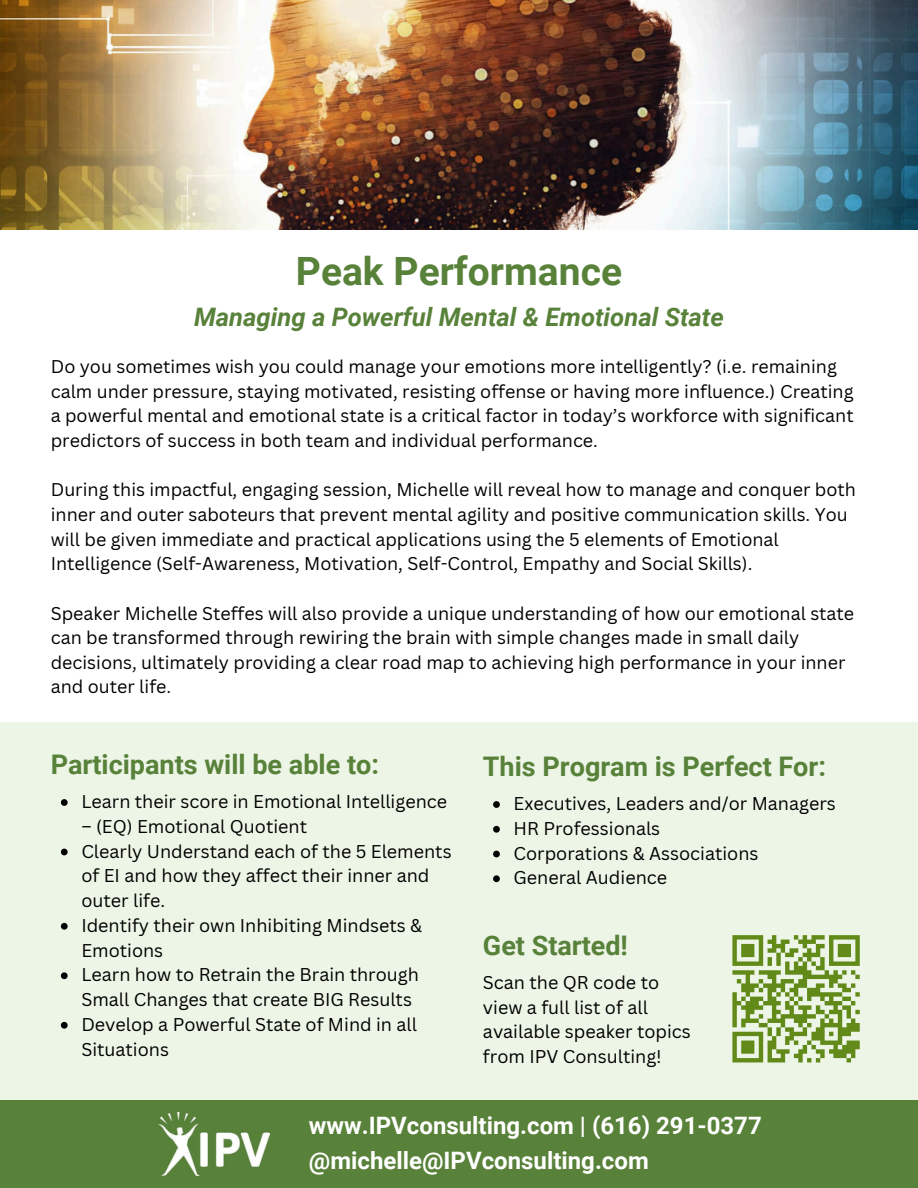
<style>
.page{position:relative;width:918px;height:1188px;background:#fff}
.page>*{position:absolute;margin:0;border:0;box-sizing:border-box;transform-origin:0 0}
.t1{font:700 39px "Roboto";color:#588139}
.t2{font:700 27px "Roboto";color:#588139}
.t3{font:italic 700 25.5px "Roboto";color:#588139}
.t4{font:700 24px "Roboto";color:#fff}
.t5{font:18px/24.6px "Canva Sans";color:#000}
</style>
<div class="page">
<img style="left:0;top:0;width:918px;height:230px">
<div style="left:0;top:722px;width:918px;height:381px;background:#ecf5e6"></div>
<div style="left:0;top:1101px;width:918px;height:87px;background:#588139"></div>
<img style="left:158px;top:1112px;width:112px;height:63px">
<svg style="left:732px;top:935px;width:128px;height:127px"></svg>
<svg style="left:61px;top:799px;width:7px;height:7px"></svg>
<svg style="left:61px;top:849px;width:7px;height:6px"></svg>
<svg style="left:61px;top:923px;width:7px;height:7px"></svg>
<svg style="left:61px;top:972px;width:7px;height:7px"></svg>
<svg style="left:61px;top:1022px;width:7px;height:7px"></svg>
<svg style="left:493px;top:801px;width:7px;height:7px"></svg>
<svg style="left:493px;top:826px;width:7px;height:7px"></svg>
<svg style="left:493px;top:851px;width:7px;height:6px"></svg>
<svg style="left:493px;top:875px;width:7px;height:7px"></svg>
<p class="t1" style="left:296px;top:249px;width:328px">Peak Performance</p>
<p class="t3" style="left:194px;top:302px;width:531px">Managing a Powerful Mental &amp; Emotional State</p>
<p class="t5" style="left:51px;top:354px;width:804px">Do you sometimes wish you could manage your emotions more intelligently? (i.e. remaining calm under pressure, staying motivated, resisting offense or having more influence.) Creating a powerful mental and emotional state is a critical factor in today’s workforce with significant predictors of success in both team and individual performance.</p>
<h1 class="t5" style="left:51px;top:477px;width:807px">During this impactful, engaging session, Michelle will reveal how to manage and conquer both inner and outer saboteurs that prevent mental agility and positive communication skills. You will be given immediate and practical applications using the 5 elements of Emotional Intelligence (Self-Awareness, Motivation, Self-Control, Empathy and Social Skills).</h1>
<p class="t5" style="left:51px;top:600px;width:805px">Speaker Michelle Steffes will also provide a unique understanding of how our emotional state can be transformed through rewiring the brain with simple changes made in small daily decisions, ultimately providing a clear road map to achieving high performance in your inner and outer life.</p>
<p class="t2" style="left:51px;top:749px;width:330px">Participants will be able to:</p>
<p class="t5" style="left:81px;top:789px;width:367px">Learn their score in Emotional Intelligence</p>
<p class="t5" style="left:81px;top:814px;width:227px">– (EQ) Emotional Quotient</p>
<p class="t5" style="left:81px;top:838px;width:372px">Clearly Understand each of the 5 Elements of EI and how they affect their inner and outer life.</p>
<p class="t5" style="left:81px;top:913px;width:342px">Identify their own Inhibiting Mindsets &amp;<br>Emotions</p>
<h1 class="t5" style="left:81px;top:962px;width:339px">Learn how to Retrain the Brain through<br>Small Changes that create BIG Results</h1>
<p class="t5" style="left:81px;top:1012px;width:337px">Develop a Powerful State of Mind in all<br>Situations</p>
<p class="t2" style="left:483px;top:751px;width:344px">This Program is Perfect For:</p>
<p class="t5" style="left:514px;top:791px;width:324px">Executives, Leaders and/or Managers</p>
<p class="t5" style="left:514px;top:816px;width:148px">HR Professionals</p>
<h1 class="t5" style="left:514px;top:840px;width:246px">Corporations &amp; Associations</h1>
<p class="t5" style="left:514px;top:865px;width:155px">General Audience</p>
<h2 class="t2" style="left:483px;top:930px;width:146px">Get Started!</h2>
<p class="t5" style="left:483px;top:970px;width:178px">Scan the QR code to</p>
<p class="t5" style="left:483px;top:994px;width:166px">view a full list of all</p>
<p class="t5" style="left:483px;top:1019px;width:209px">available speaker topics</p>
<p class="t5" style="left:483px;top:1044px;width:180px">from IPV Consulting!</p>
<p class="t4" style="left:309px;top:1111px;width:454px">www.IPVconsulting.com | (616) 291-0377</p>
<p class="t4" style="left:309px;top:1147px;width:341px">@michelle@IPVconsulting.com</p>
</div>
